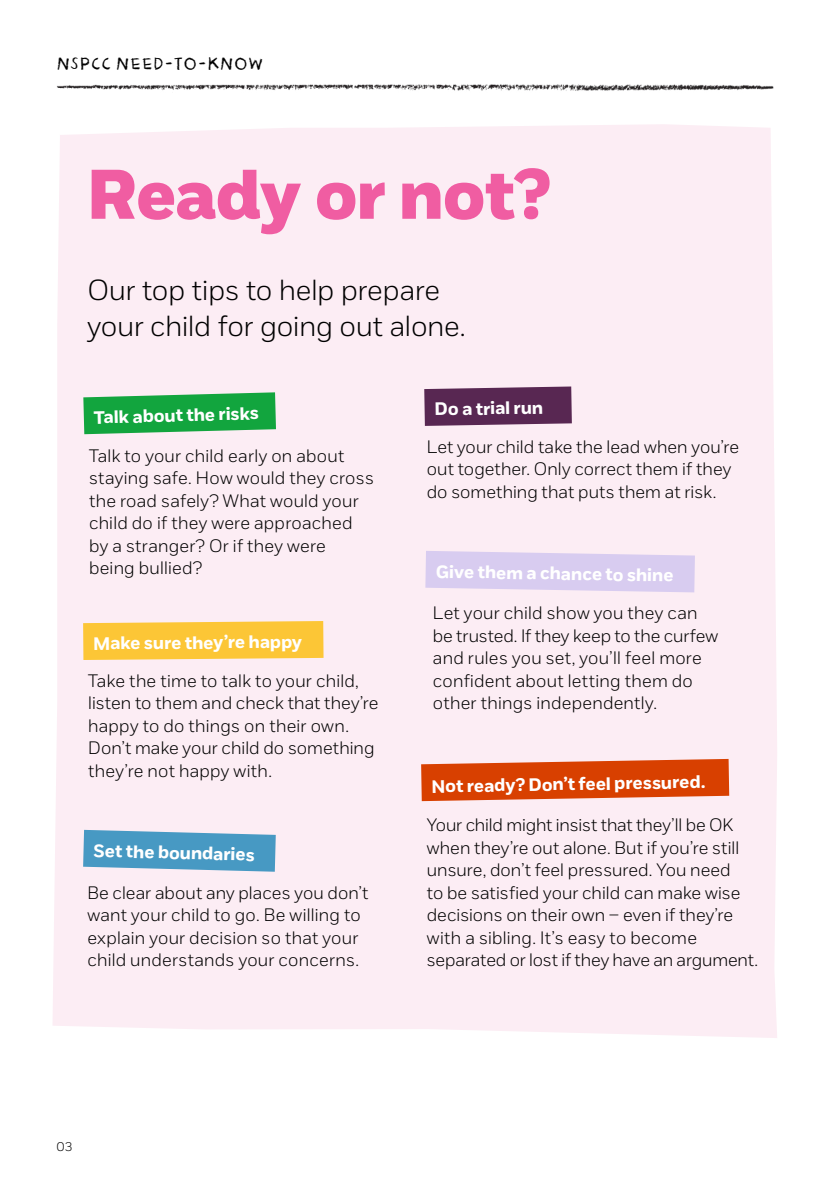
<style>
.page{position:relative;width:840px;height:1191px;background:#fff}
.page>*{position:absolute;margin:0;border:0;box-sizing:border-box;transform-origin:0 0}
.t1{font:70px "NSPCC Headline";letter-spacing:-.005em;color:#f05da2}
.t2{font:300 29px/36px "NSPCC";letter-spacing:-.005em;color:#000}
.t3{font:300 18px/22.4px "NSPCC";letter-spacing:.01em;color:#000}
.t4{font:700 18px "NSPCC";letter-spacing:.005em;color:#fff}
.t5{font:18px "NSPCC Crayon";color:#000}
.t6{font:300 12.4px "NSPCC";color:#000}
</style>
<div class="page">
<div style="left:53px;top:124px;width:723px;height:914px;background:#fcedf4"></div>
<svg style="left:83px;top:392px;width:193px;height:42px;background:#2fae55"></svg>
<svg style="left:83px;top:830px;width:192px;height:41px;background:#59a1c8"></svg>
<svg style="left:83px;top:621px;width:240px;height:39px;background:#fcc840"></svg>
<svg style="left:424px;top:386px;width:147px;height:40px;background:#65375f"></svg>
<svg style="left:425px;top:551px;width:269px;height:41px;background:#dbcff0"></svg>
<svg style="left:421px;top:759px;width:307px;height:42px;background:#dc551e"></svg>
<img style="left:57px;top:84px;width:717px;height:7px">
<p class="t5" style="left:57px;top:55px;width:208px">NSPCC NEED-TO-KNOW</p>
<h1 class="t1" style="left:88px;top:151px;width:463px">Ready or not?</h1>
<h2 class="t2" style="left:87px;top:271px;width:379px">Our top tips to help prepare your child for going out alone.</h2>
<p class="t4" style="left:93px;top:407px;width:166px;rotate:-2deg">Talk about the risks</p>
<p class="t3" style="left:89px;top:444px;width:286px">Talk to your child early on about staying safe. How would they cross the road safely? What would your child do if they were approached by a stranger? Or if they were being bullied?</p>
<p class="t4" style="left:93px;top:631px;width:210px">Make sure they’re happy</p>
<p class="t3" style="left:88px;top:669px;width:291px">Take the time to talk to your child, listen to them and check that they’re happy to do things on their own.<br>Don’t make your child do something they’re not happy with.</p>
<p class="t4" style="left:94px;top:838px;width:162px;rotate:2deg">Set the boundaries</p>
<p class="t3" style="left:87px;top:881px;width:282px">Be clear about any places you don’t want your child to go. Be willing to explain your decision so that your child understands your concerns.</p>
<p class="t4" style="left:434px;top:398px;width:110px;rotate:-1deg">Do a trial run</p>
<p class="t3" style="left:426px;top:435px;width:313px">Let your child take the lead when you’re out together. Only correct them if they do something that puts them at risk.</p>
<p class="t4" style="left:435px;top:560px;width:239px;rotate:1deg">Give them a chance to shine</p>
<p class="t3" style="left:432px;top:602px;width:286px">Let your child show you they can be trusted. If they keep to the curfew and rules you set, you’ll feel more confident about letting them do other things independently.</p>
<p class="t4" style="left:431px;top:775px;width:275px;rotate:-1deg">Not ready? Don’t feel pressured.</p>
<p class="t3" style="left:426px;top:813px;width:332px">Your child might insist that they’ll be OK when they’re out alone. But if you’re still unsure, don’t feel pressured. You need<br>to be satisfied your child can make wise decisions on their own – even if they’re with a sibling. It’s easy to become separated or lost if they have an argument.</p>
<p class="t6" style="left:57px;top:1139px;width:17px">03</p>
</div>
